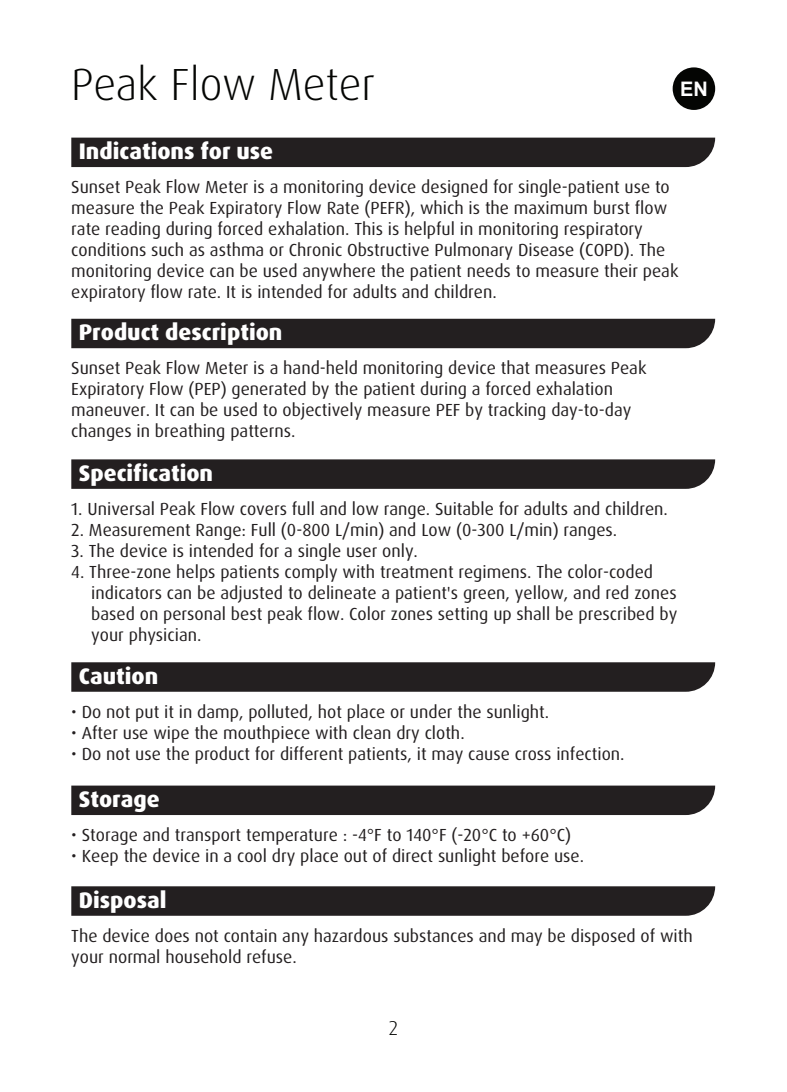
<style>
.page{position:relative;width:787px;height:1092px;background:#fff}
.page>*{position:absolute;margin:0;border:0;box-sizing:border-box;transform-origin:0 0}
.t1{font:300 45px "Dax Pro";color:#040503}
.t2{font:800 22.5px "Dax Pro";color:#fff}
.t3{font:700 20px "Arial";color:#fff}
.t4{font:300 20px "Dax Pro";color:#040503}
.t5{font:17.5px/21px "Dax Pro";color:#231f20}
</style>
<div class="page">
<div style="left:672px;top:67px;width:43px;height:43px;background:#040503;border-radius:50%"></div>
<div style="left:71px;top:138px;width:644px;height:29px;background:#231f20"></div>
<div style="left:71px;top:319px;width:644px;height:29px;background:#231f20"></div>
<svg style="left:71px;top:459px;width:644px;height:30px"></svg>
<div style="left:71px;top:662px;width:644px;height:29px;background:#231f20"></div>
<div style="left:71px;top:785px;width:644px;height:30px;background:#231f20"></div>
<div style="left:71px;top:886px;width:644px;height:29px;background:#231f20"></div>
<h1 class="t1" style="left:71px;top:55px;width:305px">Peak Flow Meter</h1>
<p class="t3" style="left:680px;top:76px;width:29px">EN</p>
<p class="t2" style="left:79px;top:137px;width:196px">Indications for use</p>
<p class="t5" style="left:71px;top:176px;width:609px">Sunset Peak Flow Meter is a monitoring device designed for single-patient use to measure the Peak Expiratory Flow Rate (PEFR), which is the maximum burst flow rate reading during forced exhalation. This is helpful in monitoring respiratory conditions such as asthma or Chronic Obstructive Pulmonary Disease (COPD). The monitoring device can be used anywhere the patient needs to measure their peak expiratory flow rate. It is intended for adults and children.</p>
<p class="t2" style="left:79px;top:318px;width:205px">Product description</p>
<p class="t5" style="left:71px;top:357px;width:577px">Sunset Peak Flow Meter is a hand-held monitoring device that measures Peak Expiratory Flow (PEP) generated by the patient during a forced exhalation maneuver. It can be used to objectively measure PEF by tracking day-to-day changes in breathing patterns.</p>
<p class="t2" style="left:79px;top:458px;width:136px">Specification</p>
<p class="t5" style="left:71px;top:498px;width:598px">1. Universal Peak Flow covers full and low range. Suitable for adults and children.</p>
<p class="t5" style="left:71px;top:519px;width:547px">2. Measurement Range: Full (0-800 L/min) and Low (0-300 L/min) ranges.</p>
<p class="t5" style="left:71px;top:540px;width:348px">3. The device is intended for a single user only.</p>
<p class="t5" style="left:91px;top:561px;width:587px;text-indent:-20px">4. Three-zone helps patients comply with treatment regimens. The color-coded indicators can be adjusted to delineate a patient's green, yellow, and red zones based on personal best peak flow. Color zones setting up shall be prescribed by your physician.</p>
<p class="t2" style="left:79px;top:661px;width:81px">Caution</p>
<p class="t5" style="left:71px;top:701px;width:479px">• Do not put it in damp, polluted, hot place or under the sunlight.</p>
<p class="t5" style="left:71px;top:722px;width:395px">• After use wipe the mouthpiece with clean dry cloth.</p>
<p class="t5" style="left:71px;top:743px;width:555px">• Do not use the product for different patients, it may cause cross infection.</p>
<p class="t2" style="left:79px;top:784px;width:82px">Storage</p>
<p class="t5" style="left:71px;top:824px;width:501px">• Storage and transport temperature : -4°F to 140°F (-20°C to +60°C)</p>
<p class="t5" style="left:71px;top:845px;width:514px">• Keep the device in a cool dry place out of direct sunlight before use.</p>
<p class="t2" style="left:79px;top:885px;width:89px">Disposal</p>
<p class="t5" style="left:71px;top:925px;width:623px">The device does not contain any hazardous substances and may be disposed of with your normal household refuse.</p>
<p class="t4" style="left:389px;top:1015px;width:11px">2</p>
</div>
